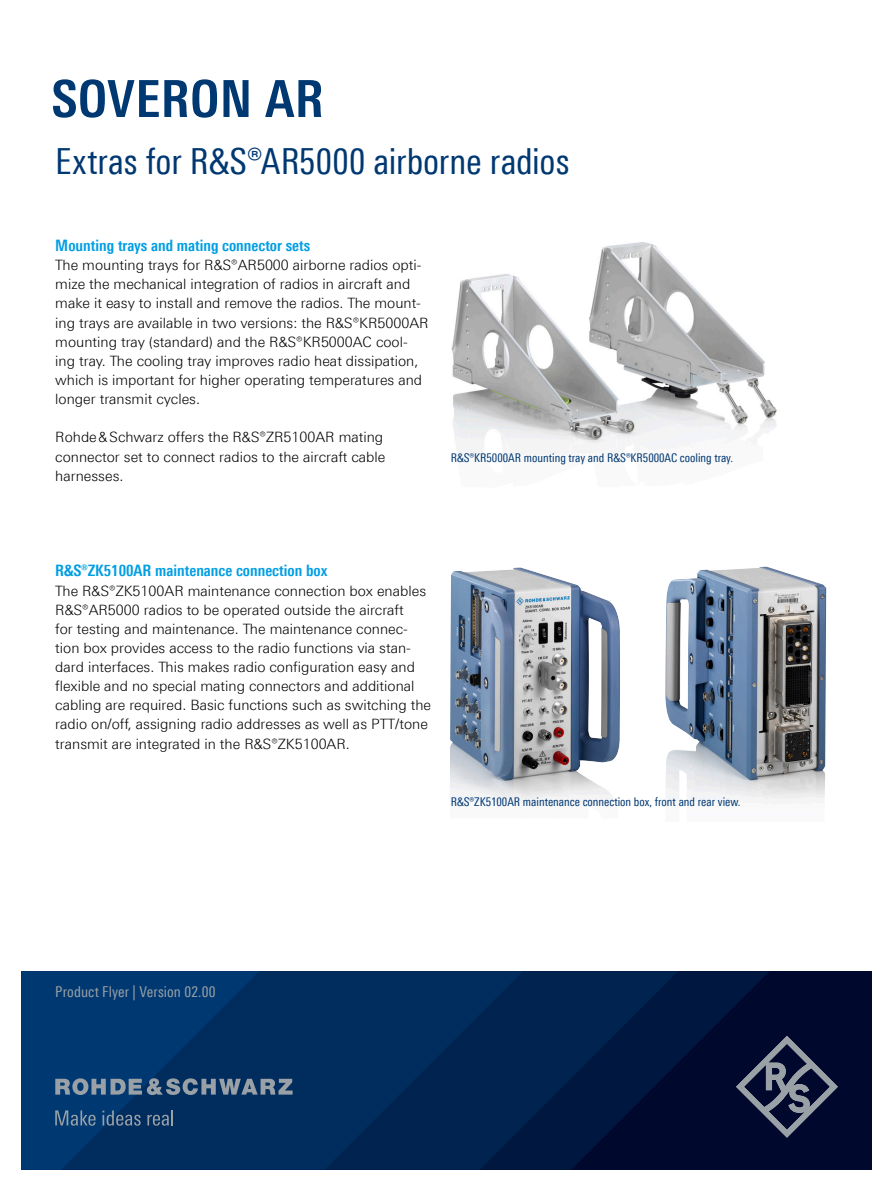
<style>
.page{position:relative;width:893px;height:1191px;background:#fff}
.page>*{position:absolute;margin:0;border:0;box-sizing:border-box;transform-origin:0 0}
.Seiten_Headline_34Pt{font:700 51px "Linotype Univers 620 Cn";letter-spacing:.01em;color:#003872}
.Subheadline_GB2{font:36px "Linotype Univers 420 Cn";color:#003872}
.Absatzfett_cyan{font:700 15.75px "Linotype Univers 620 Cn";color:#009ee3}
.t1{font:15px "Linotype Univers 420 Cn";letter-spacing:.005em;color:#99a1a6}
.Haupttext_ohne_Absta{font:300 14.25px/19.2px "Linotype Univers 330";color:#000}
.Haupttext{font:300 14.25px/19.2px "Linotype Univers 330";color:#000}
.Bildunterschrift{font:12px "Linotype Univers 420 Cn";color:#003872}
</style>
<div class="page">
<div style="left:21px;top:971px;width:851px;height:198px;background:#00082d"></div>
<svg style="left:678px;top:971px;width:91px;height:91px;fill:#00173f"></svg>
<svg style="left:523px;top:971px;width:155px;height:198px"></svg>
<svg style="left:259px;top:971px;width:264px;height:198px;background:#002858"></svg>
<svg style="left:21px;top:971px;width:238px;height:198px;background:#00336a"></svg>
<svg style="left:736px;top:1035px;width:102px;height:102px"></svg>
<svg style="left:55px;top:1078px;width:238px;height:17px;background:#536d88"></svg>
<svg style="left:55px;top:1110px;width:41px;height:15px"></svg>
<svg style="left:102px;top:1110px;width:39px;height:15px"></svg>
<svg style="left:147px;top:1110px;width:26px;height:15px"></svg>
<img style="left:450px;top:567px;width:170px;height:213px">
<img style="left:451px;top:242px;width:326px;height:214px">
<img style="left:666px;top:779px;width:159px;height:25px">
<img style="left:665px;top:566px;width:161px;height:213px">
<p class="Seiten_Headline_34Pt" style="left:51px;top:68px;width:274px">SOVERON AR</p>
<p class="Subheadline_GB2" style="left:55px;top:141px;width:516px">Extras for R&amp;S®AR5000 airborne radios</p>
<p class="Absatzfett_cyan" style="left:55px;top:236px;width:256px">Mounting trays and mating connector sets</p>
<p class="Haupttext_ohne_Absta" style="left:55px;top:255px;width:375px">The mounting trays for R&amp;S®AR5000 airborne radios opti&shy;mize the mechanical integration of radios in aircraft and make it easy to install and remove the radios. The mount&shy;ing trays are available in two versions: the R&amp;S®KR5000AR mounting tray (standard) and the R&amp;S®KR5000AC cool&shy;ing tray. The cooling tray improves radio heat dissipation, which is important for higher operating temperatures and longer transmit cycles.</p>
<p class="Haupttext" style="left:55px;top:427px;width:332px">Rohde&amp;Schwarz offers the R&amp;S®ZR5100AR mating connector set to connect radios to the aircraft cable harnesses.</p>
<p class="Bildunterschrift" style="left:451px;top:450px;width:284px">R&amp;S®KR5000AR mounting tray and R&amp;S®KR5000AC cooling tray.</p>
<p class="Absatzfett_cyan" style="left:55px;top:561px;width:274px">R&amp;S®ZK5100AR maintenance connection box</p>
<p class="Haupttext_ohne_Absta" style="left:55px;top:580px;width:377px">The R&amp;S®ZK5100AR maintenance connection box enables R&amp;S®AR5000 radios to be operated outside the aircraft<br>for testing and maintenance. The maintenance connec&shy;tion box provides access to the radio functions via stan&shy;dard interfaces. This makes radio configuration easy and flexible and no special mating connectors and additional cabling are required. Basic functions such as switching the radio on/off, assigning radio addresses as well as PTT/tone transmit are integrated in the R&amp;S®ZK5100AR.</p>
<p class="Bildunterschrift" style="left:451px;top:795px;width:291px">R&amp;S®ZK5100AR maintenance connection box, front and rear view.</p>
<p class="t1" style="left:55px;top:983px;width:162px">Product Flyer | Version 02.00</p>
</div>
